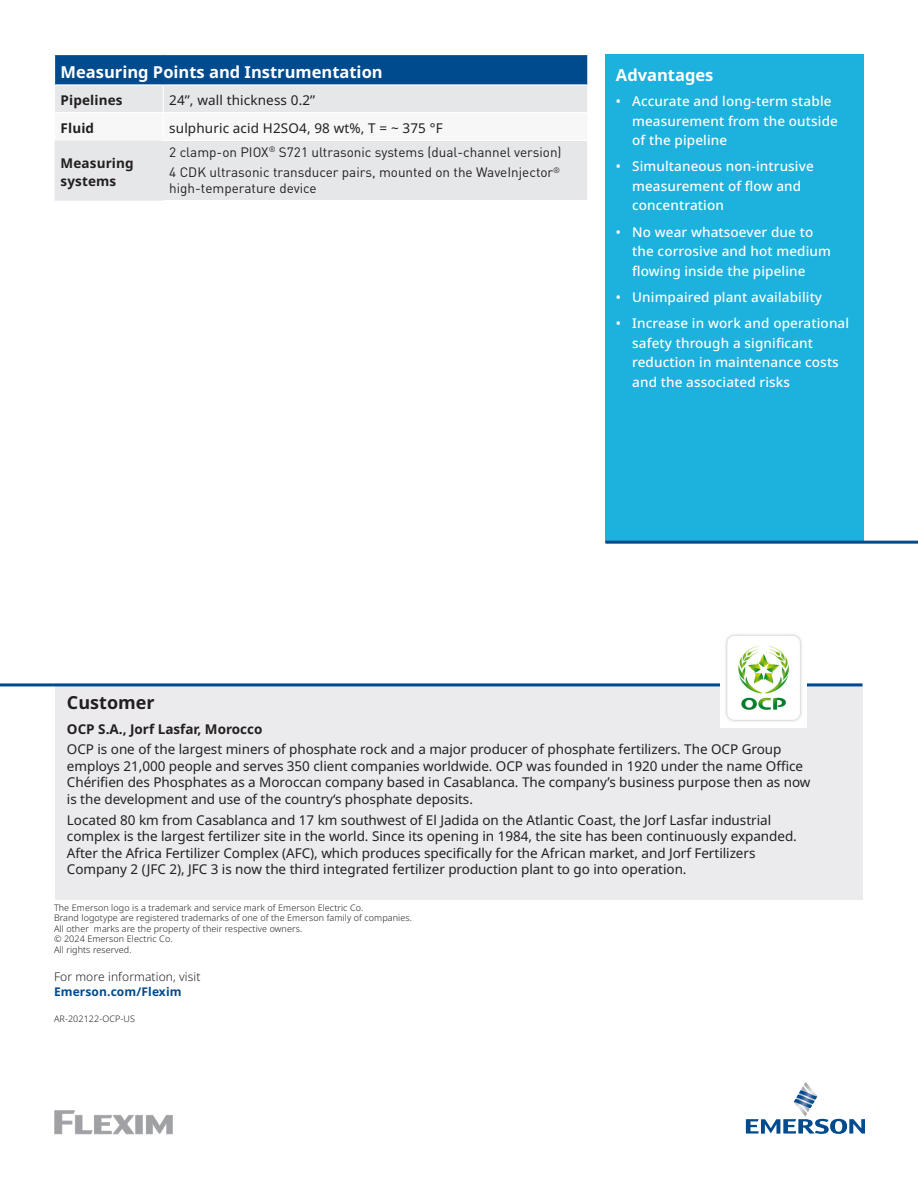
<style>
.page{position:relative;width:918px;height:1188px;background:#fff}
.page>*{position:absolute;margin:0;border:0;box-sizing:border-box;transform-origin:0 0}
.t1{font:700 18px "Noto Sans";color:#231f20}
.Sidebar-Headline-Reverse_11_15{font:700 16.5px "Noto Sans";color:#fff}
.Customer-Description_9_11{font:13.5px/16.5px "Noto Sans";letter-spacing:-.005em;color:#231f20}
.t2{font:500 13.5px/19.5px "Noto Sans";letter-spacing:.01em;color:#fff}
.t3{font:13.5px/16.2px "DIN Pro";color:#231f20}
.Customer-Subhead_9_11{font:700 13.5px/18px "Noto Sans";letter-spacing:.01em;color:#231f20}
.More_information-Black_8_10{font:300 12px "Noto Sans";letter-spacing:.01em;color:#231f20}
.Product_Page-Blue_8_10{font:700 12px "Noto Sans";letter-spacing:.01em;color:#004a8d}
.Trademark-Info-Black_6_7{font:300 9px/10.5px "Noto Sans";letter-spacing:.01em;color:#231f20}
.Product_Page-Blue_8_10-2{font:300 9px "Noto Sans";letter-spacing:.01em;color:#231f20}
</style>
<div class="page">
<div style="left:605px;top:54px;width:259px;height:488px;background:#1db1de"></div>
<div style="left:55px;top:140px;width:532px;height:61px;background:#e6e7e9"></div>
<svg style="left:54px;top:55px;width:534px;height:57px;background:#7197ba"></svg>
<hr style="left:163px;top:140px;width:425px;height:1px;background:#fff">
<hr style="left:163px;top:200px;width:425px;height:1px;background:#fff">
<div style="left:55px;top:683px;width:808px;height:217px;background:#e6e7e9"></div>
<svg style="left:746px;top:1082px;width:118px;height:52px"></svg>
<hr style="left:605px;top:541px;width:313px;height:3px;background:#004a8d">
<hr style="left:0;top:683px;width:862px;height:3px;background:#004a8d">
<img style="left:720px;top:634px;width:86px;height:93px">
<img style="left:54px;top:1110px;width:119px;height:25px">
<p class="Sidebar-Headline-Reverse_11_15" style="left:61px;top:63px;width:324px">Measuring Points and Instrumentation</p>
<p class="Customer-Subhead_9_11" style="left:61px;top:92px;width:63px">Pipelines</p>
<p class="Customer-Description_9_11" style="left:169px;top:92px;width:147px">24’’, wall thickness 0.2’’</p>
<p class="Customer-Subhead_9_11" style="left:61px;top:119px;width:35px">Fluid</p>
<p class="Customer-Description_9_11" style="left:169px;top:120px;width:275px">sulphuric acid H2SO4, 98 wt%, T = ~ 375 °F</p>
<p class="Customer-Subhead_9_11" style="left:61px;top:154px;width:75px">Measuring systems</p>
<p class="t3" style="left:169px;top:142px;width:394px">2 clamp-on PIOX<sup>®</sup> S721 ultrasonic systems (dual-channel version)</p>
<p class="t3" style="left:169px;top:163px;width:392px">4 CDK ultrasonic transducer pairs, mounted on the WaveInjector<sup>® </sup>high-temperature device</p>
<p class="Sidebar-Headline-Reverse_11_15" style="left:616px;top:65px;width:99px">Advantages</p>
<p class="t2" style="left:632px;top:92px;width:207px;text-indent:-16px">• Accurate and long-term stable measurement from the outside of the pipeline</p>
<p class="t2" style="left:632px;top:157px;width:183px;text-indent:-16px">• Simultaneous non-intrusive measurement of flow and concentration</p>
<p class="t2" style="left:632px;top:222px;width:200px;text-indent:-16px">• No wear whatsoever due to the corrosive and hot medium flowing inside the pipeline</p>
<p class="t2" style="left:616px;top:287px;width:208px">• Unimpaired plant availability</p>
<p class="t2" style="left:632px;top:314px;width:219px;text-indent:-16px">• Increase in work and operational safety through a significant reduction in maintenance costs and the associated risks</p>
<p class="t1" style="left:67px;top:692px;width:89px">Customer</p>
<p class="Customer-Subhead_9_11" style="left:67px;top:720px;width:197px">OCP S.A., Jorf Lasfar, Morocco</p>
<p class="Customer-Description_9_11" style="left:67px;top:741px;width:745px">OCP is one of the largest miners of phosphate rock and a major producer of phosphate fertilizers. The OCP Group employs 21,000 people and serves 350 client companies worldwide. OCP was founded in 1920 under the name Office Chérifien des Phosphates as a Moroccan company based in Casablanca. The company’s business purpose then as now is the development and use of the country‘s phosphate deposits.</p>
<p class="Customer-Description_9_11" style="left:67px;top:812px;width:731px">Located 80 km from Casablanca and 17 km southwest of El Jadida on the Atlantic Coast, the Jorf Lasfar industrial complex is the largest fertilizer site in the world. Since its opening in 1984, the site has been continuously expanded.<br>After the Africa Fertilizer Complex (AFC), which produces specifically for the African market, and Jorf Fertilizers Company 2 (JFC 2), JFC 3 is now the third integrated fertilizer production plant to go into operation.</p>
<p class="Trademark-Info-Black_6_7" style="left:54px;top:903px;width:359px">The Emerson logo is a trademark and service mark of Emerson Electric Co.<br>Brand logotype are registered trademarks of one of the Emerson family of companies.<br>All other marks are the property of their respective owners.<br>© 2024 Emerson Electric Co.<br>All rights reserved.</p>
<p class="More_information-Black_8_10" style="left:54px;top:970px;width:148px">For more information, visit</p>
<p class="Product_Page-Blue_8_10" style="left:54px;top:985px;width:129px">Emerson.com/Flexim</p>
<p class="Product_Page-Blue_8_10-2" style="left:54px;top:1014px;width:82px">AR-202122-OCP-US</p>
</div>
